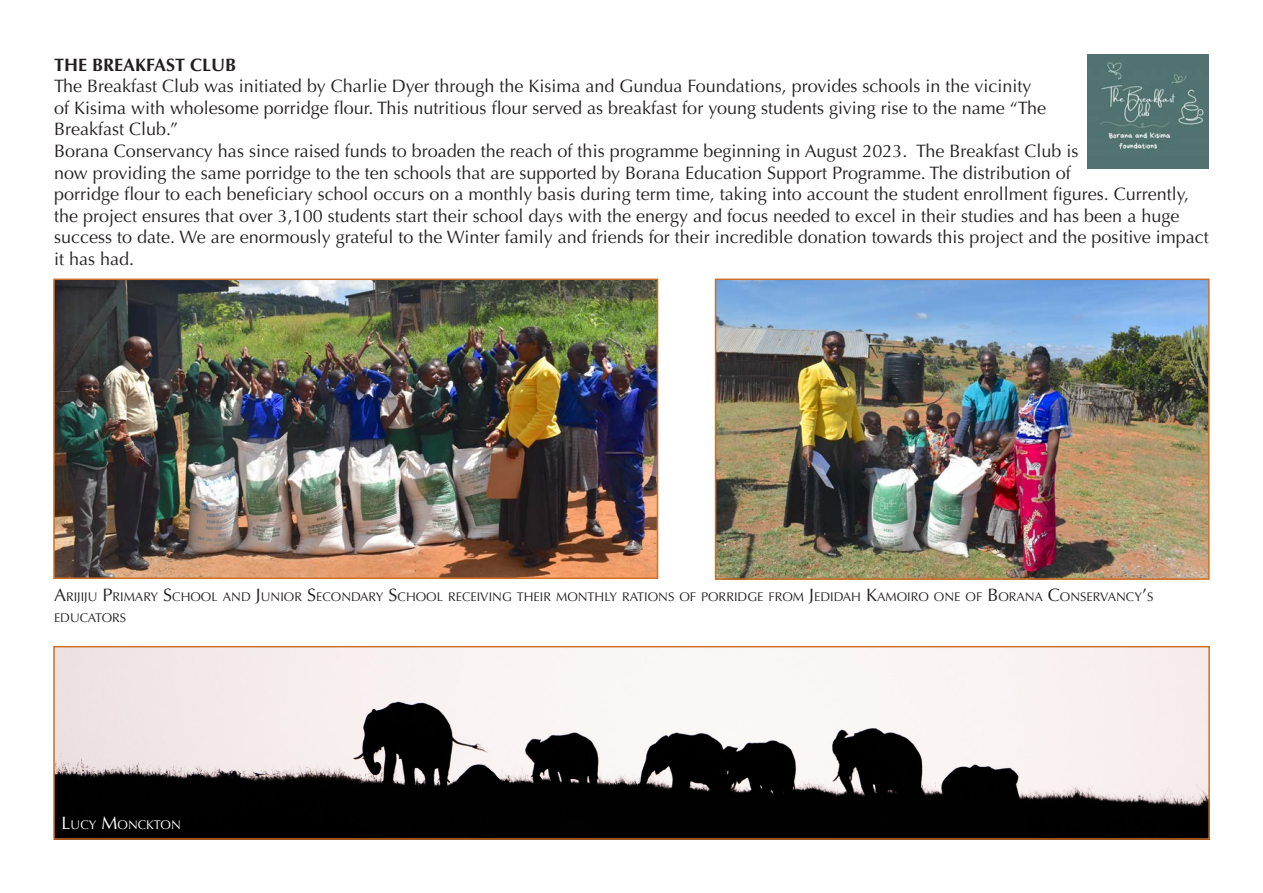
<style>
.page{position:relative;width:1263px;height:893px;background:#fff}
.page>*{position:absolute;margin:0;border:0;box-sizing:border-box;transform-origin:0 0}
.t1{font:18px/21.6px "Optima";color:#231f20}
.t2{font:700 18px "Optima";color:#231f20}
.t3{font:12.6px/21.6px "Optima";color:#231f20}
.t4{font:12.6px "Optima";color:#fff}
.s1{font-size:18px}
</style>
<div class="page">
<img style="left:56px;top:282px;width:599px;height:294px">
<div style="left:53px;top:279px;width:605px;height:300px;border:2px solid #cf7028"></div>
<img style="left:56px;top:649px;width:1151px;height:188px">
<div style="left:53px;top:646px;width:1157px;height:194px;border:2px solid #cf7028"></div>
<img style="left:1087px;top:54px;width:122px;height:115px">
<img style="left:718px;top:282px;width:488px;height:295px">
<div style="left:715px;top:279px;width:494px;height:301px;border:2px solid #cf7028"></div>
<p class="t2" style="left:54px;top:54px;width:184px">THE BREAKFAST CLUB</p>
<p class="t1" style="left:54px;top:76px;width:993px">The Breakfast Club was initiated by Charlie Dyer through the Kisima and Gundua Foundations, provides schools in the vicinity of Kisima with wholesome porridge flour. This nutritious flour served as breakfast for young students giving rise to the name “The<br>Breakfast Club.”</p>
<p class="t1" style="left:54px;top:140px;width:1156px">Borana Conservancy has since raised funds to broaden the reach of this programme beginning in August 2023. The Breakfast Club is<br>now providing the same porridge to the ten schools that are supported by Borana Education Support Programme. The distribution of<br>porridge flour to each beneficiary school occurs on a monthly basis during term time, taking into account the student enrollment figures. Currently, the project ensures that over 3,100 students start their school days with the energy and focus needed to excel in their studies and has been a huge success to date. We are enormously grateful to the Winter family and friends for their incredible donation towards this project and the positive impact it has had.</p>
<p class="t3" style="left:54px;top:586px;width:1101px"><span class="s1">A</span>RIJIJU <span class="s1">P</span>RIMARY <span class="s1">S</span>CHOOL AND <span class="s1">J</span>UNIOR <span class="s1">S</span>ECONDARY <span class="s1">S</span>CHOOL RECEIVING THEIR MONTHLY RATIONS OF PORRIDGE FROM <span class="s1">J</span>EDIDAH <span class="s1">K</span>AMOIRO ONE OF <span class="s1">B</span>ORANA <span class="s1">C</span>ONSERVANCY<span class="s1">’</span>S<br>EDUCATORS</p>
<p class="t4" style="left:62px;top:817px;width:121px"><span class="s1">L</span>UCY <span class="s1">M</span>ONCKTON</p>
</div>
